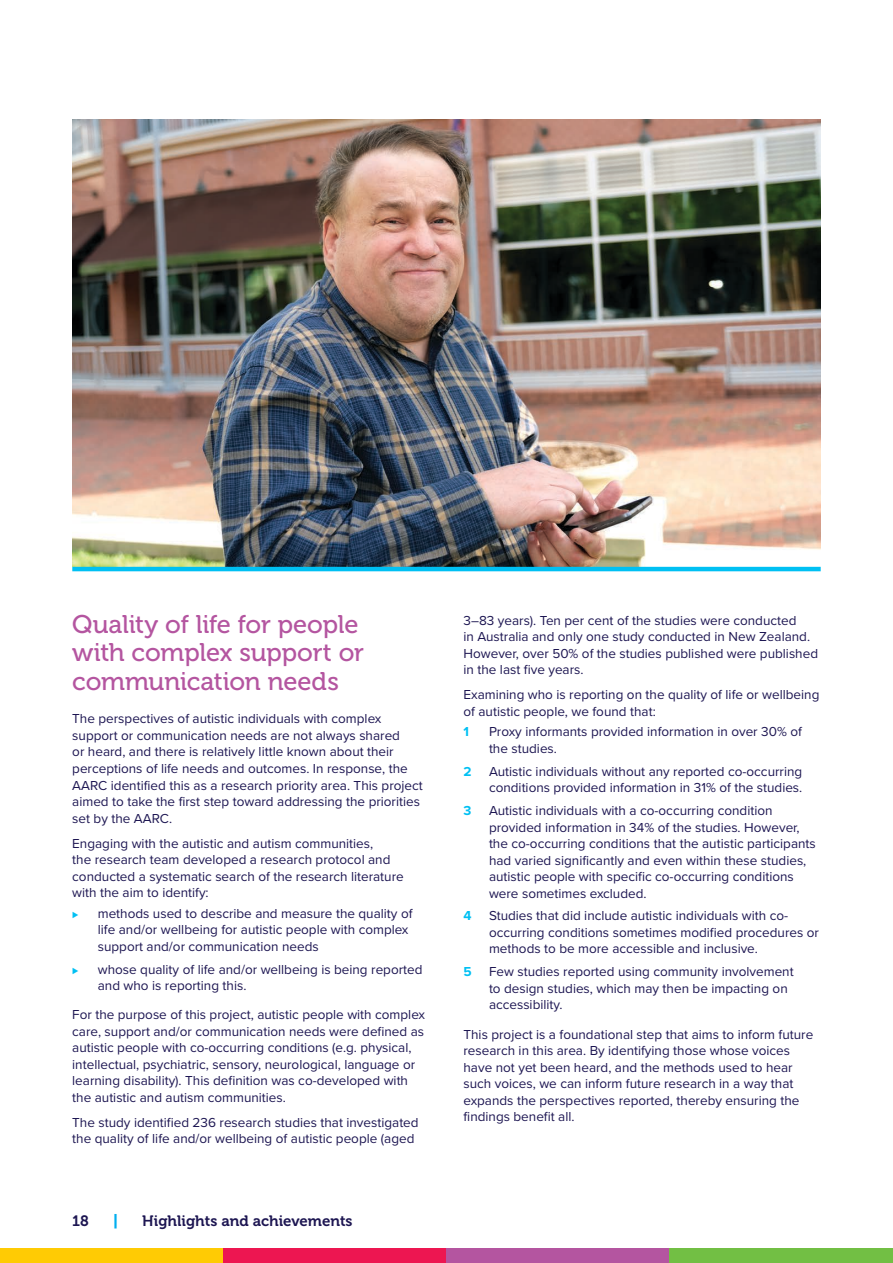
<style>
.page{position:relative;width:893px;height:1263px;background:#fff}
.page>*{position:absolute;margin:0;border:0;box-sizing:border-box;transform-origin:0 0}
.H2{font:25.5px/28.5px "Museo 500";letter-spacing:-.01em;color:#b455a0}
.t1{font:15px "Museo 700";color:#1d1652}
.t2{font:15px "Museo 900";color:#00aeef}
.Body{font:13.5px/16.5px "Proxima Nova";color:#1d1652}
.list_start{font:13.5px/16.5px "Proxima Nova";color:#1d1652}
.t3{font:700 13.5px "Proxima Nova";color:#00c0f3}
.t4{font:10.5px "Proxima Nova";color:#00c0f3}
</style>
<div class="page">
<div style="left:0;top:1248px;width:223px;height:15px;background:#ffcb04"></div>
<div style="left:223px;top:1248px;width:223px;height:15px;background:#ed1651"></div>
<div style="left:446px;top:1248px;width:224px;height:15px;background:#b455a0"></div>
<div style="left:670px;top:1248px;width:223px;height:15px;background:#72bf44"></div>
<img style="left:72px;top:119px;width:749px;height:448px">
<hr style="left:72px;top:567px;width:749px;height:4px;background:#00c0f3">
<p class="H2" style="left:72px;top:610px;width:293px">Quality of life for people with complex support or communication needs</p>
<p class="Body" style="left:72px;top:710px;width:352px">The perspectives of autistic individuals with complex support or communication needs are not always shared<br>or heard, and there is relatively little known about their perceptions of life needs and outcomes. In response, the AARC identified this as a research priority area. This project aimed to take the first step toward addressing the priorities set by the AARC.</p>
<p class="list_start" style="left:72px;top:834px;width:333px">Engaging with the autistic and autism communities,<br>the research team developed a research protocol and conducted a systematic search of the research literature with the aim to identify:</p>
<p class="t4" style="left:72px;top:906px;width:8px">⊲</p>
<p class="Body" style="left:98px;top:904px;width:316px">methods used to describe and measure the quality of life and/or wellbeing for autistic people with complex support and/or communication needs</p>
<p class="t4" style="left:72px;top:962px;width:8px">⊲</p>
<p class="Body" style="left:98px;top:960px;width:326px">whose quality of life and/or wellbeing is being reported and who is reporting this.</p>
<p class="Body" style="left:72px;top:1006px;width:354px">For the purpose of this project, autistic people with complex care, support and/or communication needs were defined as autistic people with co-occurring conditions (e.g. physical, intellectual, psychiatric, sensory, neurological, language or learning disability). This definition was co-developed with the autistic and autism communities.</p>
<p class="Body" style="left:72px;top:1113px;width:348px">The study identified 236 research studies that investigated the quality of life and/or wellbeing of autistic people (aged</p>
<p class="t1" style="left:72px;top:1212px;width:18px">18</p>
<p class="t2" style="left:113px;top:1212px;width:7px">|</p>
<p class="t1" style="left:142px;top:1212px;width:212px">Highlights and achievements</p>
<p class="Body" style="left:463px;top:611px;width:356px">3–83 years). Ten per cent of the studies were conducted<br>in Australia and only one study conducted in New Zealand.<br>However, over 50% of the studies published were published in the last five years.</p>
<p class="list_start" style="left:463px;top:686px;width:357px">Examining who is reporting on the quality of life or wellbeing of autistic people, we found that:</p>
<p class="t3" style="left:463px;top:722px;width:7px">1</p>
<p class="Body" style="left:489px;top:723px;width:314px">Proxy informants provided information in over 30% of the studies.</p>
<p class="t3" style="left:463px;top:761px;width:10px">2</p>
<p class="Body" style="left:489px;top:762px;width:315px">Autistic individuals without any reported co-occurring conditions provided information in 31% of the studies.</p>
<p class="t3" style="left:463px;top:800px;width:9px">3</p>
<p class="Body" style="left:489px;top:802px;width:328px">Autistic individuals with a co-occurring condition provided information in 34% of the studies. However, the co-occurring conditions that the autistic participants had varied significantly and even within these studies, autistic people with specific co-occurring conditions were sometimes excluded.</p>
<p class="t3" style="left:463px;top:906px;width:10px">4</p>
<p class="Body" style="left:489px;top:907px;width:332px">Studies that did include autistic individuals with co&shy;occurring conditions sometimes modified procedures or methods to be more accessible and inclusive.</p>
<p class="t3" style="left:463px;top:962px;width:10px">5</p>
<p class="Body" style="left:489px;top:963px;width:306px">Few studies reported using community involvement to design studies, which may then be impacting on accessibility.</p>
<p class="Body" style="left:463px;top:1025px;width:351px">This project is a foundational step that aims to inform future research in this area. By identifying those whose voices have not yet been heard, and the methods used to hear such voices, we can inform future research in a way that expands the perspectives reported, thereby ensuring the findings benefit all.</p>
</div>
